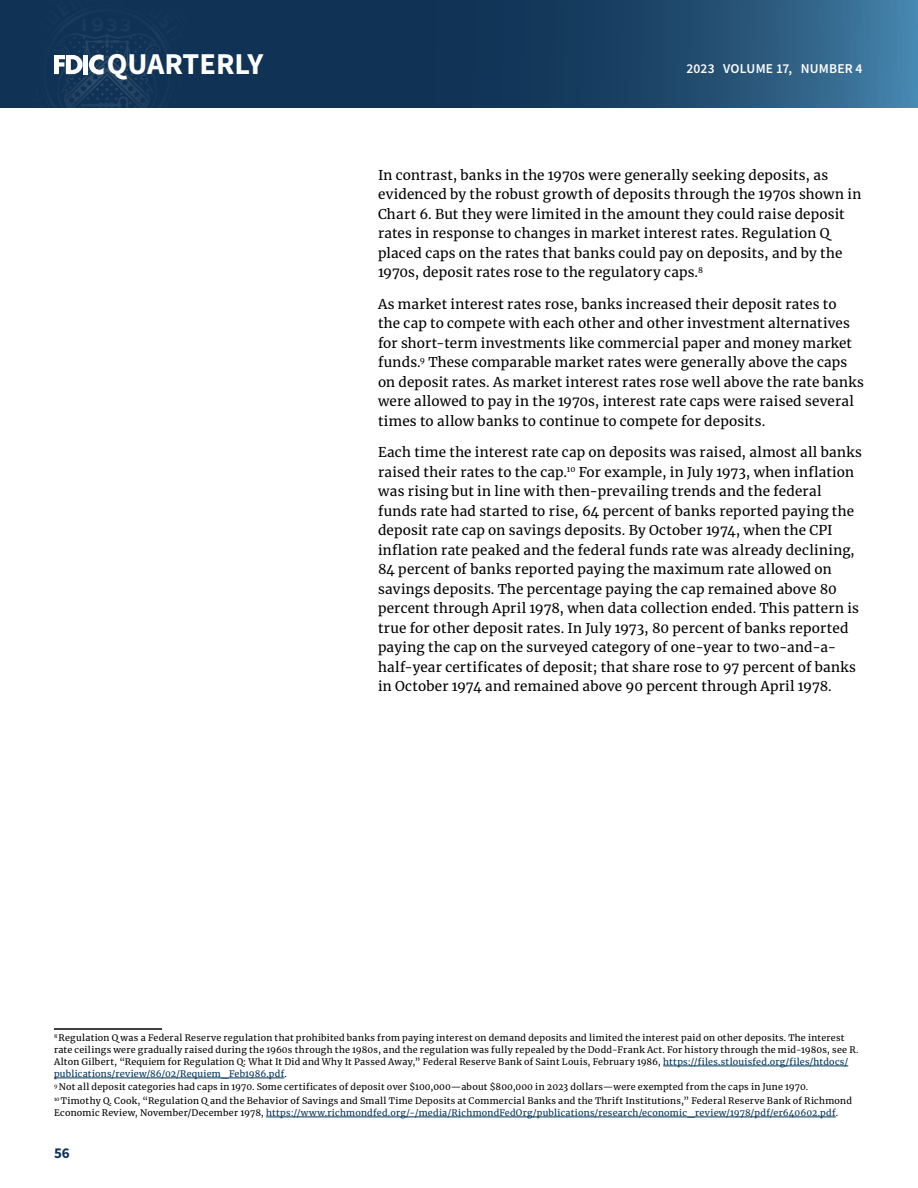
<style>
.page{position:relative;width:918px;height:1188px;background:#fff}
.page>*{position:absolute;margin:0;border:0;box-sizing:border-box;transform-origin:0 0}
.t1{font:700 30.3px "Source Sans Pro";color:#fff}
.t2{font:700 15px "Source Sans Pro";color:#103355}
.Bodynorm_table{font:13.5px/19.5px "Merriweather";letter-spacing:.015em;color:#000}
.t3{font:600 13.5px "Source Sans Pro";letter-spacing:.015em;color:#fff}
.footnote_NEW{font:9px/12px "Merriweather";letter-spacing:.025em;color:#000}
.s1{color:#003256}
</style>
<div class="page">
<svg style="left:0;top:0;width:918px;height:108px;background:#1c4569"></svg>
<svg style="left:12px;top:0;width:190px;height:108px;background:#1a3b5c"></svg>
<hr style="left:54px;top:1028px;width:108px;height:2px;background:#000">
<hr style="left:663px;top:1066px;width:185px;height:1px;background:#003256">
<hr style="left:54px;top:1078px;width:230px;height:1px;background:#003256">
<hr style="left:266px;top:1117px;width:570px;height:1px;background:#003256">
<h1 class="t1" style="left:107px;top:43px;width:158px">QUARTERLY</h1>
<p class="t3" style="left:687px;top:60px;width:178px">2023 VOLUME 17, NUMBER 4</p>
<p class="Bodynorm_table" style="left:378px;top:165px;width:485px">In contrast, banks in the 1970s were generally seeking deposits, as evidenced by the robust growth of deposits through the 1970s shown in Chart 6. But they were limited in the amount they could raise deposit rates in response to changes in market interest rates. Regulation Q placed caps on the rates that banks could pay on deposits, and by the 1970s, deposit rates rose to the regulatory caps.<sup>8</sup></p>
<p class="Bodynorm_table" style="left:378px;top:294px;width:488px">As market interest rates rose, banks increased their deposit rates to<br>the cap to compete with each other and other investment alternatives for short-term investments like commercial paper and money market funds.<sup>9</sup> These comparable market rates were generally above the caps on deposit rates. As market interest rates rose well above the rate banks were allowed to pay in the 1970s, interest rate caps were raised several times to allow banks to continue to compete for deposits.</p>
<p class="Bodynorm_table" style="left:378px;top:442px;width:486px">Each time the interest rate cap on deposits was raised, almost all banks raised their rates to the cap.<sup>10</sup> For example, in July 1973, when inflation was rising but in line with then-prevailing trends and the federal funds rate had started to rise, 64 percent of banks reported paying the deposit rate cap on savings deposits. By October 1974, when the CPI inflation rate peaked and the federal funds rate was already declining, 84 percent of banks reported paying the maximum rate allowed on savings deposits. The percentage paying the cap remained above 80 percent through April 1978, when data collection ended. This pattern is true for other deposit rates. In July 1973, 80 percent of banks reported paying the cap on the surveyed category of one-year to two-and-a&shy;half-year certificates of deposit; that share rose to 97 percent of banks in October 1974 and remained above 90 percent through April 1978.</p>
<p class="footnote_NEW" style="left:54px;top:1031px;width:806px"><sup>8</sup> Regulation Q was a Federal Reserve regulation that prohibited banks from paying interest on demand deposits and limited the interest paid on other deposits. The interest rate ceilings were gradually raised during the 1960s through the 1980s, and the regulation was fully repealed by the Dodd-Frank Act. For history through the mid-1980s, see R.<br>Alton Gilbert, “Requiem for Regulation Q: What It Did and Why It Passed Away,” Federal Reserve Bank of Saint Louis, February 1986, <span class="s1">https://files.stlouisfed.org/files/htdocs/ publications/review/86/02/Requiem_Feb1986.pdf</span>.</p>
<p class="footnote_NEW" style="left:54px;top:1081px;width:756px"><sup>9</sup> Not all deposit categories had caps in 1970. Some certificates of deposit over $100,000—about $800,000 in 2023 dollars—were exempted from the caps in June 1970.</p>
<p class="footnote_NEW" style="left:54px;top:1094px;width:800px"><sup>10</sup> Timothy Q. Cook, “Regulation Q and the Behavior of Savings and Small Time Deposits at Commercial Banks and the Thrift Institutions,” Federal Reserve Bank of Richmond<br>Economic Review, November/December 1978, <span class="s1">https://www.richmondfed.org/-/media/RichmondFedOrg/publications/research/economic_review/1978/pdf/er640602.pdf</span>.</p>
<p class="t2" style="left:54px;top:1143px;width:17px">56</p>
</div>
